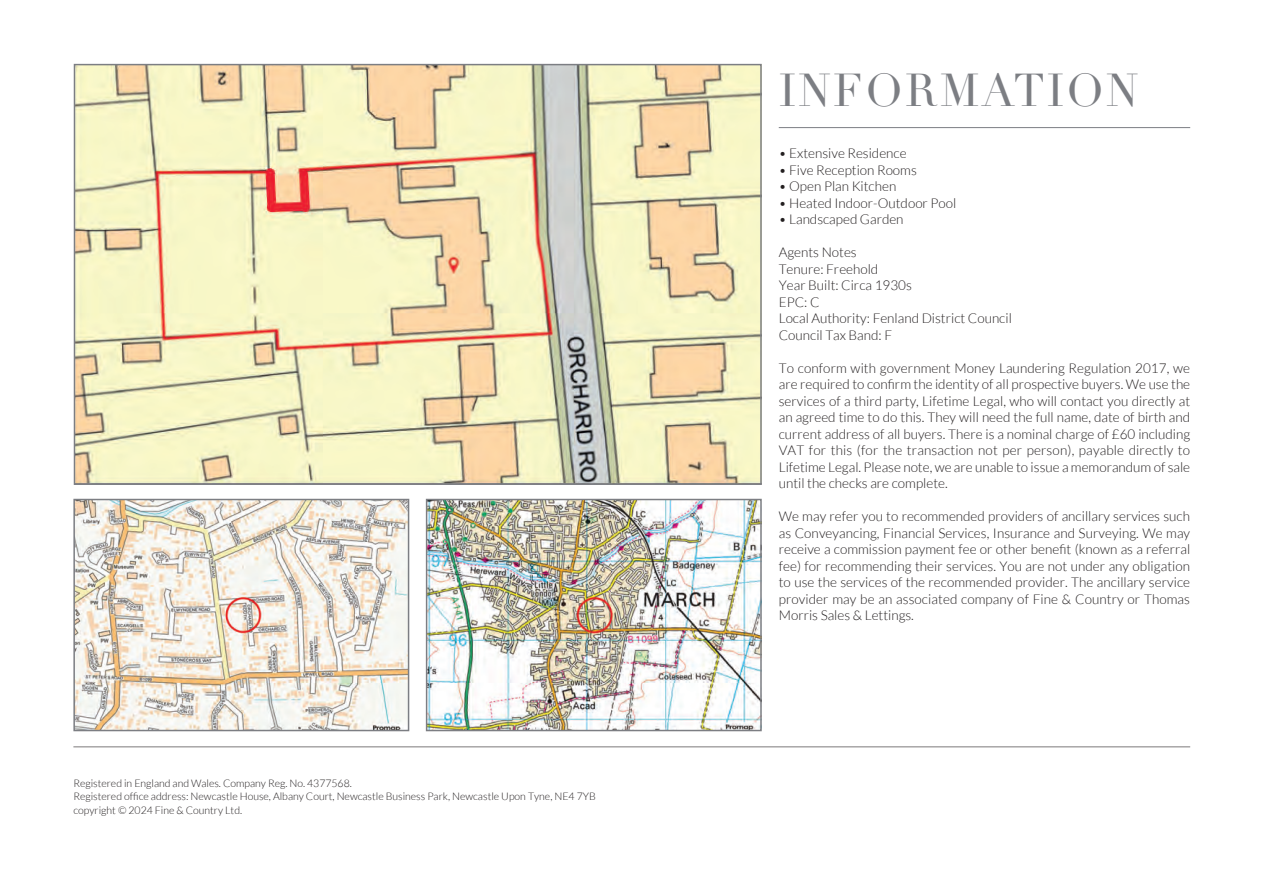
<style>
.page{position:relative;width:1263px;height:893px;background:#fff}
.page>*{position:absolute;margin:0;border:0;box-sizing:border-box;transform-origin:0 0}
.t1{font:45px "Didot";letter-spacing:.05em;color:#7c7e83}
.t2{font:300 13.5px/16.5px "Lato";color:#231f20;text-align:justify}
.t3{font:300 10.5px "Lato";color:#231f20}
</style>
<div class="page">
<hr style="left:73px;top:746px;width:1117px;height:1px;background:#231f20">
<hr style="left:778px;top:127px;width:412px;height:1px;background:#7c7e83">
<img style="left:77px;top:67px;width:681px;height:415px">
<div style="left:74px;top:64px;width:687px;height:421px;border:2px solid #7c7e83"></div>
<img style="left:76px;top:502px;width:330px;height:226px">
<div style="left:73px;top:499px;width:336px;height:232px;border:2px solid #7c7e83"></div>
<img style="left:429px;top:502px;width:329px;height:226px">
<div style="left:426px;top:499px;width:335px;height:232px;border:2px solid #7c7e83"></div>
<p class="t3" style="left:73px;top:777px;width:280px">Registered in England and Wales. Company Reg. No. 4377568.</p>
<p class="t3" style="left:73px;top:791px;width:524px">Registered office address: Newcastle House, Albany Court, Newcastle Business Park, Newcastle Upon Tyne, NE4 7YB</p>
<p class="t3" style="left:73px;top:804px;width:170px">copyright © 2024 Fine &amp; Country Ltd.</p>
<p class="t1" style="left:778px;top:64px;width:361px">INFORMATION</p>
<p class="t2" style="left:778px;top:145px;width:129px">• Extensive Residence</p>
<p class="t2" style="left:778px;top:161px;width:139px">• Five Reception Rooms</p>
<p class="t2" style="left:778px;top:178px;width:119px">• Open Plan Kitchen</p>
<p class="t2" style="left:778px;top:194px;width:179px">• Heated Indoor-Outdoor Pool</p>
<p class="t2" style="left:778px;top:211px;width:126px">• Landscaped Garden</p>
<p class="t2" style="left:778px;top:244px;width:79px">Agents Notes</p>
<p class="t2" style="left:778px;top:260px;width:101px">Tenure: Freehold</p>
<p class="t2" style="left:778px;top:277px;width:134px">Year Built: Circa 1930s</p>
<p class="t2" style="left:778px;top:293px;width:42px">EPC: C</p>
<p class="t2" style="left:778px;top:310px;width:234px">Local Authority: Fenland District Council</p>
<p class="t2" style="left:778px;top:326px;width:115px">Council Tax Band: F</p>
<p class="t2" style="left:778px;top:359px;width:413px">To conform with government Money Laundering Regulation 2017, we are required to confirm the identity of all prospective buyers. We use the services of a third party, Lifetime Legal, who will contact you directly at an agreed time to do this. They will need the full name, date of birth and current address of all buyers. There is a nominal charge of £60 including VAT for this (for the transaction not per person), payable directly to Lifetime Legal. Please note, we are unable to issue a memorandum of sale until the checks are complete.</p>
<p class="t2" style="left:778px;top:508px;width:413px">We may refer you to recommended providers of ancillary services such as Conveyancing, Financial Services, Insurance and Surveying. We may receive a commission payment fee or other benefit (known as a referral fee) for recommending their services. You are not under any obligation to use the services of the recommended provider. The ancillary service provider may be an associated company of Fine &amp; Country or Thomas Morris Sales &amp; Lettings.</p>
</div>
